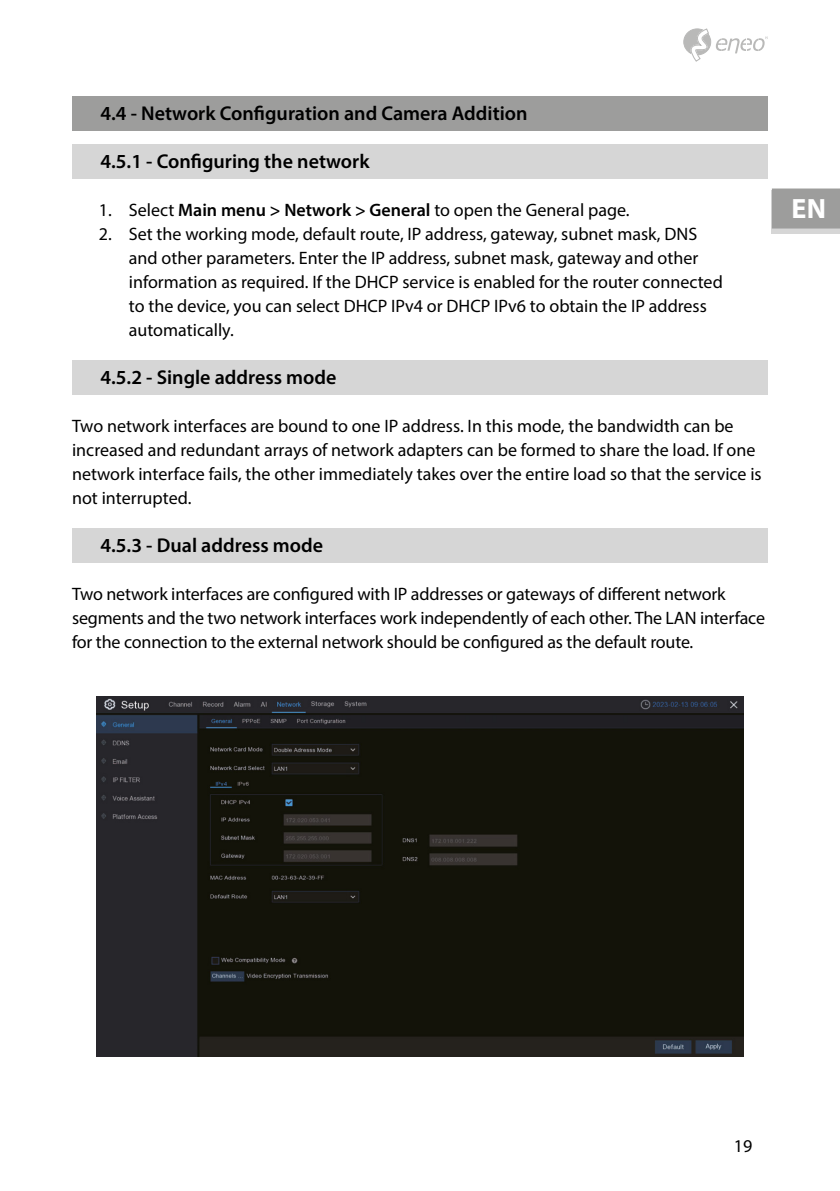
<style>
.page{position:relative;width:840px;height:1191px;background:#fff}
.page>*{position:absolute;margin:0;border:0;box-sizing:border-box;transform-origin:0 0}
.t1{font:700 28px "Myriad Pro";color:#fff}
.t2{font:600 20px "Myriad Pro";color:#000}
.t3{font:18px/24px "Myriad Pro";color:#000}
.s1{font-weight:600}
</style>
<div class="page">
<svg style="left:683px;top:28px;width:84px;height:34px"></svg>
<svg style="left:771px;top:228px;width:68px;height:6px"></svg>
<div style="left:771px;top:188px;width:68px;height:40px;background:#9d9d9c"></div>
<div style="left:72px;top:96px;width:695px;height:35px;background:#9d9d9c"></div>
<div style="left:72px;top:144px;width:695px;height:35px;background:#d6d6d6"></div>
<div style="left:72px;top:360px;width:695px;height:35px;background:#d6d6d6"></div>
<div style="left:72px;top:528px;width:695px;height:35px;background:#d6d6d6"></div>
<img style="left:97px;top:696px;width:645px;height:360px">
<p class="t2" style="left:100px;top:101px;width:428px">4.4 - Network Configuration and Camera Addition</p>
<p class="t2" style="left:100px;top:149px;width:270px">4.5.1 - Configuring the network</p>
<p class="t3" style="left:99px;top:198px;width:530px">1. Select <span class="s1">Main menu &gt; Network &gt; General</span> to open the General page.</p>
<p class="t3" style="left:129px;top:222px;width:595px;text-indent:-30px">2. Set the working mode, default route, IP address, gateway, subnet mask, DNS and other parameters. Enter the IP address, subnet mask, gateway and other information as required. If the DHCP service is enabled for the router connected to the device, you can select DHCP IPv4 or DHCP IPv6 to obtain the IP address automatically.</p>
<p class="t2" style="left:100px;top:365px;width:237px">4.5.2 - Single address mode</p>
<p class="t3" style="left:72px;top:414px;width:690px">Two network interfaces are bound to one IP address. In this mode, the bandwidth can be increased and redundant arrays of network adapters can be formed to share the load. If one network interface fails, the other immediately takes over the entire load so that the service is not interrupted.</p>
<p class="t2" style="left:100px;top:533px;width:224px">4.5.3 - Dual address mode</p>
<p class="t3" style="left:72px;top:582px;width:694px">Two network interfaces are configured with IP addresses or gateways of different network segments and the two network interfaces work independently of each other. The LAN interface for the connection to the external network should be configured as the default route.</p>
<h1 class="t1" style="left:790px;top:190px;width:36px">EN</h1>
<p class="t3" style="left:733px;top:1134px;width:20px">19</p>
</div>
